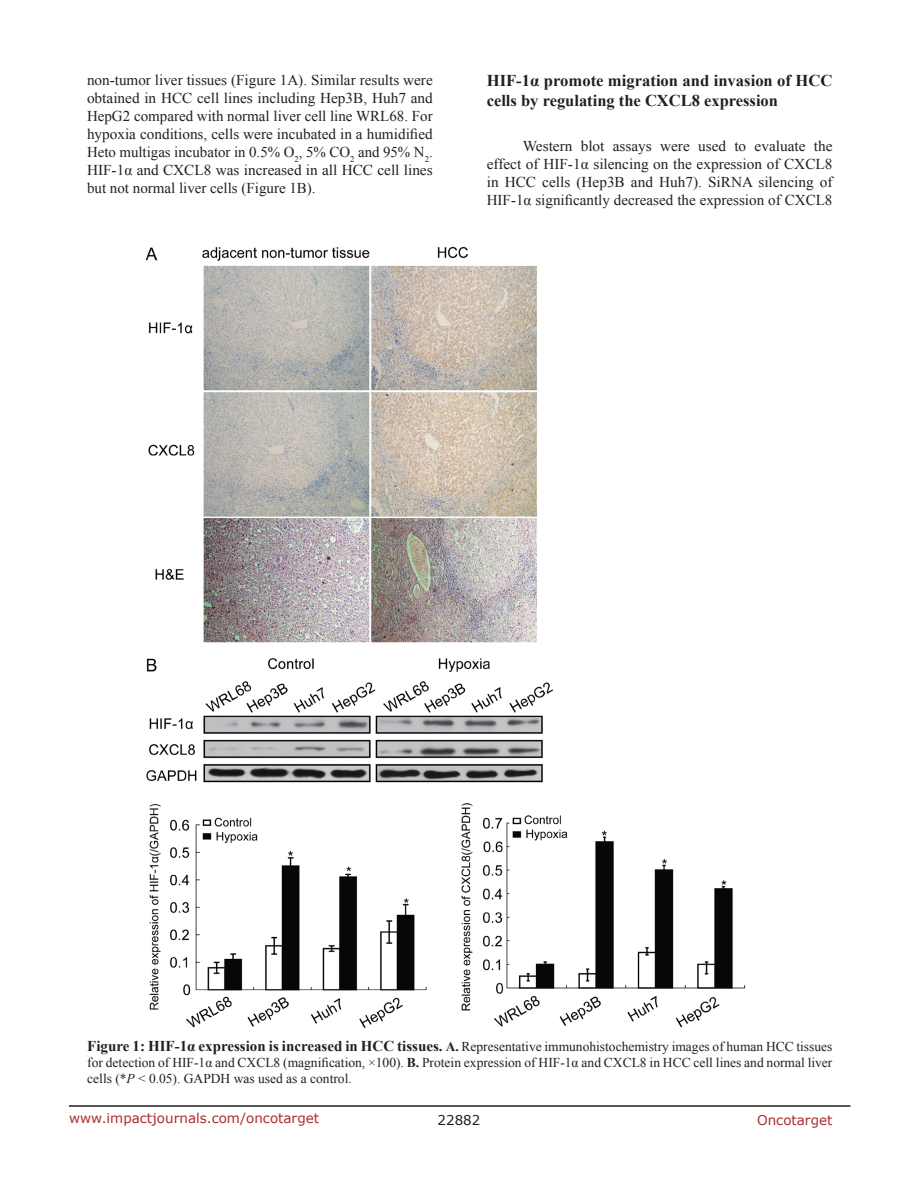
<style>
.page{position:relative;width:918px;height:1188px;background:#fff}
.page>*{position:absolute;margin:0;border:0;box-sizing:border-box;transform-origin:0 0}
.SubHeading{font:700 16.5px/19.8px "Times New Roman";color:#221f22}
.BodyText{font:15px/18px "Times New Roman";color:#221f22;text-align:justify}
.FigureText{font:13.5px/16.2px "Times New Roman";color:#221f22;text-align:justify}
.t1{font:13.5px "Verdana";color:#ac2b31}
.t2{font:13.5px "Verdana";color:#221f22}
.s1{font-weight:700;font-size:15px}
.s2{font-weight:700}
.s3{font-style:italic}
</style>
<div class="page">
<hr style="left:69px;top:1105px;width:781px;height:2px;background:#231f20">
<img style="left:145px;top:246px;width:601px;height:782px">
<p class="BodyText" style="left:87px;top:71px;width:347px">non-tumor liver tissues (Figure 1A). Similar results were obtained in HCC cell lines including Hep3B, Huh7 and HepG2 compared with normal liver cell line WRL68. For hypoxia conditions, cells were incubated in a humidified Heto multigas incubator in 0.5% O<sub>2</sub>, 5% CO<sub>2</sub> and 95% N<sub>2</sub>.<br>HIF-1α and CXCL8 was increased in all HCC cell lines but not normal liver cells (Figure 1B).</p>
<p class="SubHeading" style="left:487px;top:70px;width:347px">HIF-1α promote migration and invasion of HCC cells by regulating the CXCL8 expression</p>
<p class="BodyText" style="left:487px;top:137px;width:347px;text-indent:36px">Western blot assays were used to evaluate the effect of HIF-1α silencing on the expression of CXCL8 in HCC cells (Hep3B and Huh7). SiRNA silencing of HIF-1α significantly decreased the expression of CXCL8</p>
<p class="FigureText" style="left:87px;top:1038px;width:747px"><span class="s1">Figure 1: HIF-1α expression is increased in HCC tissues.</span> <span class="s2">A.</span> Representative immunohistochemistry images of human HCC tissues for detection of HIF-1α and CXCL8 (magnification, ×100). <span class="s2">B.</span> Protein expression of HIF-1α and CXCL8 in HCC cell lines and normal liver cells (*<span class="s3">P</span> &lt; 0.05). GAPDH was used as a control.</p>
<p class="t1" style="left:69px;top:1109px;width:252px">www.impactjournals.com/oncotarget</p>
<p class="t2" style="left:438px;top:1111px;width:44px">22882</p>
<p class="t1" style="left:757px;top:1111px;width:77px">Oncotarget</p>
</div>
